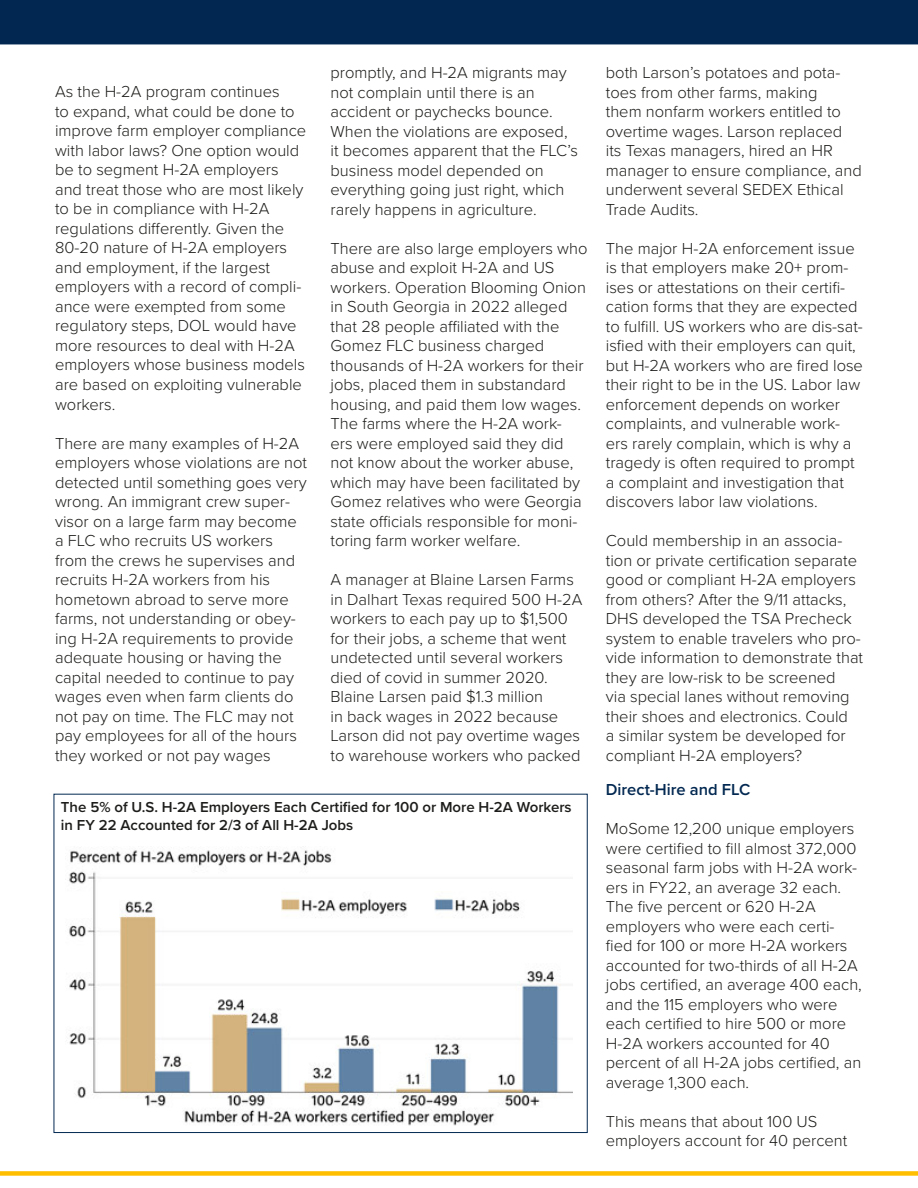
<style>
.page{position:relative;width:918px;height:1188px;background:#fff}
.page>*{position:absolute;margin:0;border:0;box-sizing:border-box;transform-origin:0 0}
.t1{font:300 16.5px/19.5px "Proxima Nova";color:#1d1d1b}
.t2{font:600 16.5px "Proxima Nova";color:#022851}
.t3{font:600 15px/18px "Proxima Nova";color:#1d1d1b}
</style>
<div class="page">
<div style="left:0;top:1171px;width:918px;height:5px;background:#ffbf00"></div>
<div style="left:0;top:0;width:918px;height:44px;background:#022851"></div>
<img style="left:69px;top:850px;width:503px;height:276px">
<p class="t1" style="left:331px;top:62px;width:249px">promptly, and H-2A migrants may not complain until there is an accident or paychecks bounce.<br>When the violations are exposed, it becomes apparent that the FLC’s business model depended on everything going just right, which rarely happens in agriculture.</p>
<p class="t1" style="left:331px;top:237px;width:258px">There are also large employers who abuse and exploit H-2A and US workers. Operation Blooming Onion in South Georgia in 2022 alleged that 28 people afliated with the<br>Gomez FLC business charged thousands of H-2A workers for their jobs, placed them in substandard housing, and paid them low wages.<br>The farms where the H-2A work&shy;ers were employed said they did not know about the worker abuse, which may have been facilitated by<br>Gomez relatives who were Georgia state ofcials responsible for moni&shy;toring farm worker welfare.</p>
<p class="t1" style="left:331px;top:569px;width:253px">A manager at Blaine Larsen Farms in Dalhart Texas required 500 H-2A workers to each pay up to $1,500 for their jobs, a scheme that went undetected until several workers died of covid in summer 2020.<br>Blaine Larsen paid $1.3 million<br>in back wages in 2022 because<br>Larson did not pay overtime wages to warehouse workers who packed</p>
<p class="t3" style="left:61px;top:797px;width:512px">The 5% of U.S. H-2A Employers Each Certifed for 100 or More H-2A Workers in FY 22 Accounted for 2/3 of All H-2A Jobs</p>
<p class="t1" style="left:55px;top:81px;width:253px">As the H-2A program continues<br>to expand, what could be done to improve farm employer compliance with labor laws? One option would be to segment H-2A employers and treat those who are most likely to be in compliance with H-2A regulations diferently. Given the<br>80-20 nature of H-2A employers and employment, if the largest employers with a record of compli&shy;ance were exempted from some regulatory steps, DOL would have more resources to deal with H-2A employers whose business models are based on exploiting vulnerable workers.</p>
<p class="t1" style="left:55px;top:432px;width:254px">There are many examples of H-2A employers whose violations are not detected until something goes very wrong. An immigrant crew super&shy;visor on a large farm may become a FLC who recruits US workers from the crews he supervises and recruits H-2A workers from his hometown abroad to serve more farms, not understanding or obey&shy;ing H-2A requirements to provide adequate housing or having the capital needed to continue to pay wages even when farm clients do not pay on time. The FLC may not pay employees for all of the hours they worked or not pay wages</p>
<p class="t1" style="left:606px;top:62px;width:257px">both Larson’s potatoes and pota&shy;toes from other farms, making<br>them nonfarm workers entitled to overtime wages. Larson replaced its Texas managers, hired an HR manager to ensure compliance, and underwent several SEDEX Ethical<br>Trade Audits.</p>
<p class="t1" style="left:606px;top:238px;width:259px">The major H-2A enforcement issue is that employers make 20+ prom&shy;ises or attestations on their certif&shy;cation forms that they are expected to fulfll. US workers who are dis-sat&shy;isfed with their employers can quit, but H-2A workers who are fred lose their right to be in the US. Labor law enforcement depends on worker complaints, and vulnerable work&shy;ers rarely complain, which is why a tragedy is often required to prompt a complaint and investigation that discovers labor law violations.</p>
<p class="t1" style="left:606px;top:530px;width:259px">Could membership in an associa&shy;tion or private certifcation separate good or compliant H-2A employers from others? After the 9/11 attacks, DHS developed the TSA Precheck system to enable travelers who pro&shy;vide information to demonstrate that they are low-risk to be screened<br>via special lanes without removing their shoes and electronics. Could<br>a similar system be developed for compliant H-2A employers?</p>
<h4 class="t2" style="left:606px;top:777px;width:146px">Direct-Hire and FLC</h4>
<p class="t1" style="left:606px;top:818px;width:257px">MoSome 12,200 unique employers were certifed to fll almost 372,000 seasonal farm jobs with H-2A work&shy;ers in FY22, an average 32 each.<br>The fve percent or 620 H-2A employers who were each certi&shy;fed for 100 or more H-2A workers accounted for two-thirds of all H-2A jobs certifed, an average 400 each, and the 115 employers who were each certifed to hire 500 or more<br>H-2A workers accounted for 40 percent of all H-2A jobs certifed, an average 1,300 each.</p>
<p class="t1" style="left:606px;top:1111px;width:243px">This means that about 100 US employers account for 40 percent</p>
</div>
